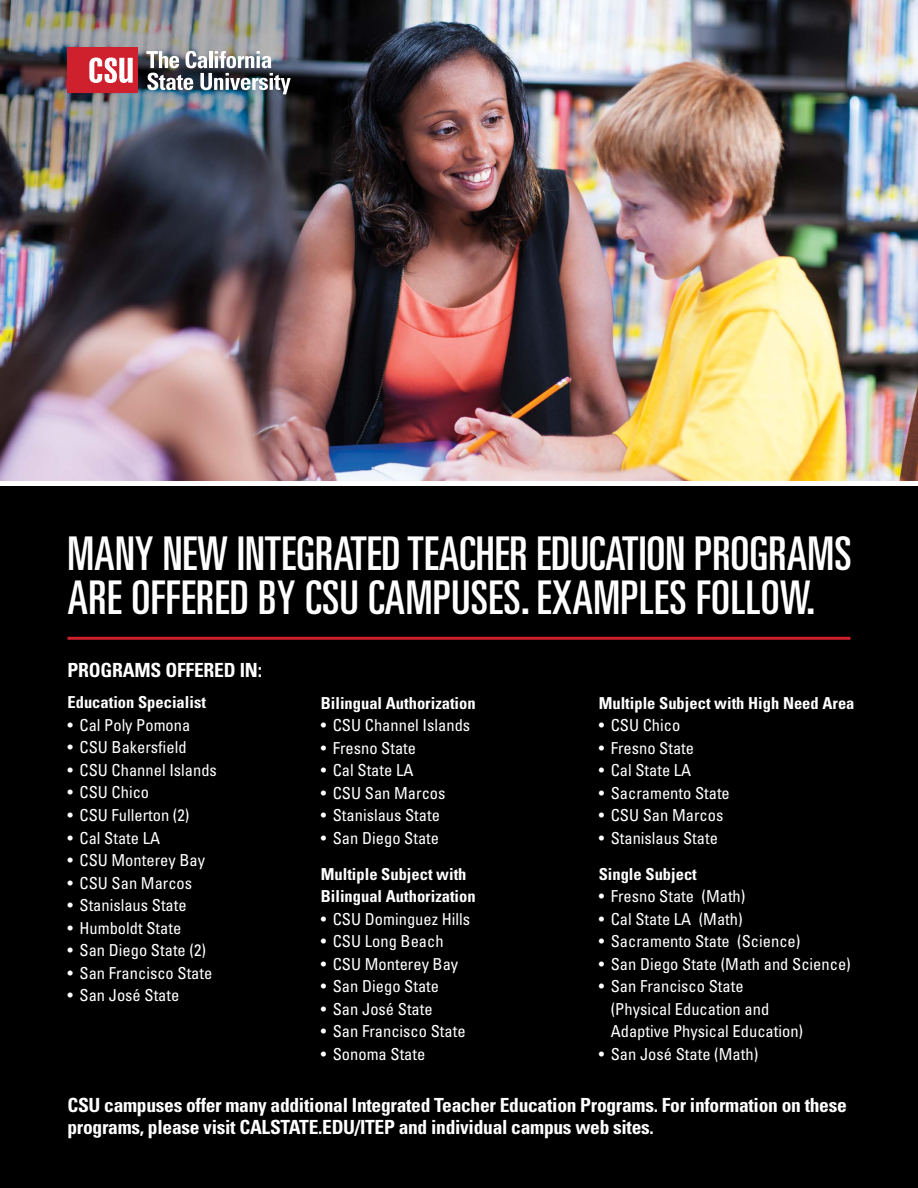
<style>
.page{position:relative;width:918px;height:1188px;background:#fff}
.page>*{position:absolute;margin:0;border:0;box-sizing:border-box;transform-origin:0 0}
.t1{font:ultra-condensed 46.5px/43.5px "Univers";color:#fff}
.t2{font:700 condensed 19.5px/22.5px "Univers LT Std";letter-spacing:-.015em;color:#fff}
.t3{font:condensed 16.5px/22.5px "Univers";color:#fff}
.t4{font:700 condensed 16.5px/22.5px "Univers";color:#fff}
</style>
<div class="page">
<img style="left:0;top:0;width:918px;height:481px">
<div style="left:0;top:486px;width:918px;height:702px;background:#000"></div>
<hr style="left:68px;top:637px;width:782px;height:3px;background:#cf202e">
<img style="left:146px;top:51px;width:145px;height:43px">
<div style="left:68px;top:48px;width:70px;height:45px;background:#cf202e"></div>
<svg style="left:89px;top:57px;width:44px;height:26px"></svg>
<h1 class="t1" style="left:68px;top:532px;width:786px">MANY NEW INTEGRATED TEACHER EDUCATION PROGRAMS<br>ARE OFFERED BY CSU CAMPUSES. EXAMPLES FOLLOW.</h1>
<p class="t2" style="left:68px;top:659px;width:196px">PROGRAMS OFFERED IN:</p>
<p class="t4" style="left:68px;top:691px;width:140px">Education Specialist</p>
<p class="t3" style="left:68px;top:713px;width:124px">• Cal Poly Pomona</p>
<p class="t3" style="left:68px;top:736px;width:121px">• CSU Bakersfield</p>
<p class="t3" style="left:68px;top:758px;width:151px">• CSU Channel Islands</p>
<p class="t3" style="left:68px;top:781px;width:83px">• CSU Chico</p>
<p class="t3" style="left:68px;top:803px;width:123px">• CSU Fullerton (2)</p>
<p class="t3" style="left:68px;top:826px;width:94px">• Cal State LA</p>
<p class="t3" style="left:68px;top:848px;width:139px">• CSU Monterey Bay</p>
<p class="t3" style="left:68px;top:871px;width:126px">• CSU San Marcos</p>
<p class="t3" style="left:68px;top:893px;width:121px">• Stanislaus State</p>
<p class="t3" style="left:68px;top:916px;width:115px">• Humboldt State</p>
<p class="t3" style="left:68px;top:938px;width:140px">• San Diego State (2)</p>
<p class="t3" style="left:68px;top:961px;width:146px">• San Francisco State</p>
<p class="t3" style="left:68px;top:983px;width:113px">• San José State</p>
<p class="t4" style="left:321px;top:691px;width:156px">Bilingual Authorization</p>
<p class="t3" style="left:321px;top:714px;width:151px">• CSU Channel Islands</p>
<p class="t3" style="left:321px;top:736px;width:97px">• Fresno State</p>
<p class="t3" style="left:321px;top:759px;width:94px">• Cal State LA</p>
<p class="t3" style="left:321px;top:781px;width:126px">• CSU San Marcos</p>
<p class="t3" style="left:321px;top:804px;width:121px">• Stanislaus State</p>
<p class="t3" style="left:321px;top:826px;width:120px">• San Diego State</p>
<p class="t4" style="left:321px;top:862px;width:156px">Multiple Subject with<br>Bilingual Authorization</p>
<p class="t3" style="left:321px;top:907px;width:151px">• CSU Dominguez Hills</p>
<p class="t3" style="left:321px;top:930px;width:124px">• CSU Long Beach</p>
<p class="t3" style="left:321px;top:952px;width:139px">• CSU Monterey Bay</p>
<p class="t3" style="left:321px;top:975px;width:120px">• San Diego State</p>
<p class="t3" style="left:321px;top:997px;width:113px">• San José State</p>
<p class="t3" style="left:321px;top:1020px;width:146px">• San Francisco State</p>
<p class="t3" style="left:321px;top:1042px;width:106px">• Sonoma State</p>
<p class="t4" style="left:599px;top:691px;width:257px">Multiple Subject with High Need Area</p>
<p class="t3" style="left:599px;top:714px;width:83px">• CSU Chico</p>
<p class="t3" style="left:599px;top:736px;width:97px">• Fresno State</p>
<p class="t3" style="left:599px;top:759px;width:94px">• Cal State LA</p>
<p class="t3" style="left:599px;top:781px;width:133px">• Sacramento State</p>
<p class="t3" style="left:599px;top:804px;width:126px">• CSU San Marcos</p>
<p class="t3" style="left:599px;top:826px;width:121px">• Stanislaus State</p>
<p class="t4" style="left:599px;top:862px;width:100px">Single Subject</p>
<p class="t3" style="left:599px;top:885px;width:148px">• Fresno State (Math)</p>
<p class="t3" style="left:599px;top:907px;width:145px">• Cal State LA (Math)</p>
<p class="t3" style="left:599px;top:930px;width:203px">• Sacramento State (Science)</p>
<p class="t3" style="left:599px;top:952px;width:254px">• San Diego State (Math and Science)</p>
<p class="t3" style="left:611px;top:975px;width:194px;text-indent:-12px">• San Francisco State (Physical Education and<br>Adaptive Physical Education)</p>
<p class="t3" style="left:599px;top:1042px;width:161px">• San José State (Math)</p>
<p class="t2" style="left:68px;top:1093px;width:781px">CSU campuses offer many additional Integrated Teacher Education Programs. For information on these programs, please visit CALSTATE.EDU/ITEP and individual campus web sites.</p>
</div>
